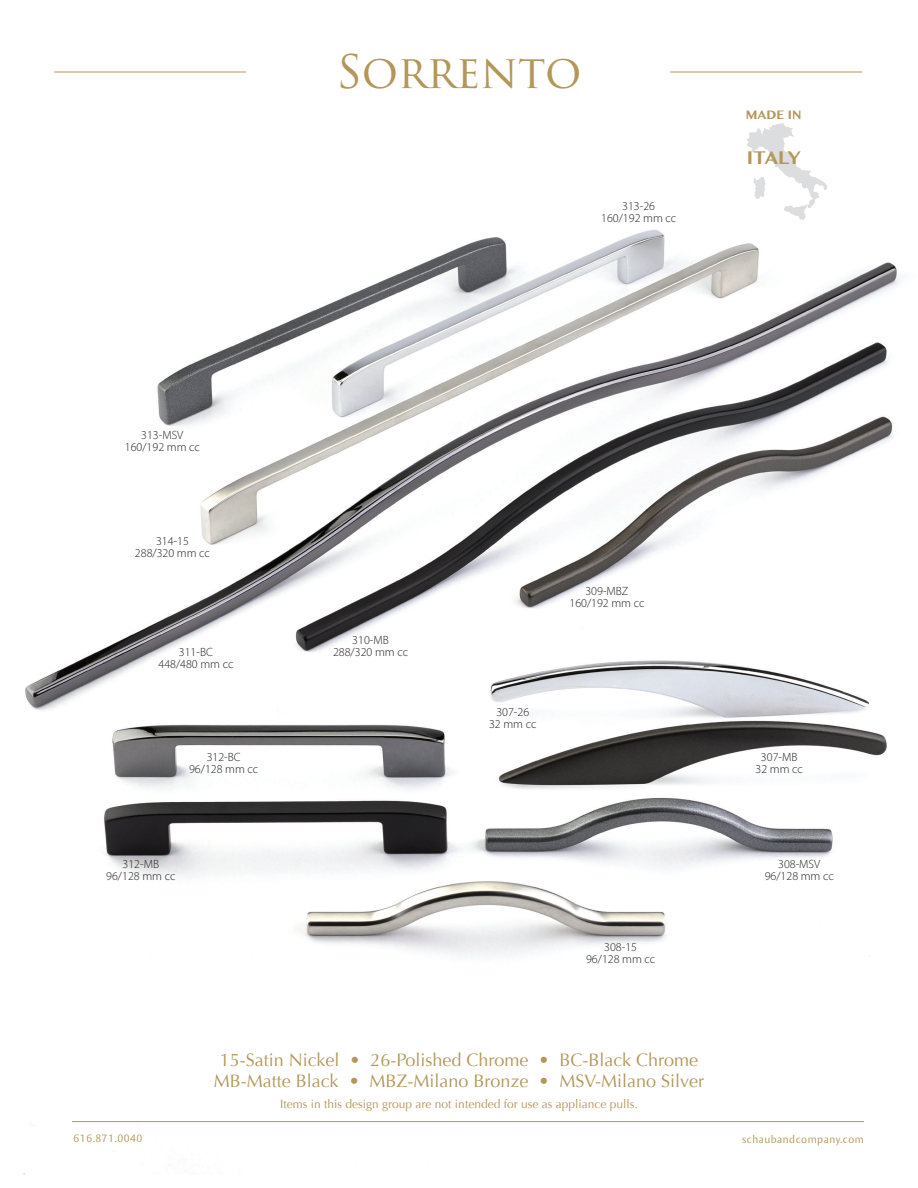
<style>
.page{position:relative;width:918px;height:1188px;background:#fff}
.page>*{position:absolute;margin:0;border:0;box-sizing:border-box;transform-origin:0 0}
.t1{font:45px "Trajan Pro 3";letter-spacing:-.01em;color:#b39758}
.t2{font:18px "Optima";color:#b39758}
.t3{font:700 18px "Myanmar MN";letter-spacing:-.035em;color:#b39758}
.t4{font:300 12px "Myriad Pro";color:#231f20}
.t5{font:12px "Optima";color:#b39758}
.t6{font:700 12px "Myanmar MN";color:#b39758}
.t7{font:300 10.5px "ASSA Vesta";letter-spacing:.05em;color:#b39758}
</style>
<div class="page">
<img style="left:23px;top:71px;width:876px;height:1103px">
<hr style="left:72px;top:1121px;width:792px;height:1px;background:#b39758">
<hr style="left:670px;top:72px;width:192px;height:1px;background:#b39758">
<hr style="left:54px;top:72px;width:192px;height:1px;background:#b39758">
<svg style="left:747px;top:123px;width:80px;height:97px"></svg>
<p class="t1" style="left:336px;top:41px;width:247px">SORRENTO</p>
<p class="t4" style="left:622px;top:199px;width:34px">313-26</p>
<p class="t4" style="left:601px;top:211px;width:76px">160/192 mm cc</p>
<p class="t6" style="left:746px;top:107px;width:57px">MADE IN</p>
<p class="t3" style="left:747px;top:147px;width:55px">ITALY</p>
<p class="t4" style="left:141px;top:428px;width:44px">313-MSV</p>
<p class="t4" style="left:125px;top:440px;width:76px">160/192 mm cc</p>
<p class="t4" style="left:156px;top:533px;width:34px">314-15</p>
<p class="t4" style="left:135px;top:545px;width:76px">288/320 mm cc</p>
<p class="t4" style="left:179px;top:644px;width:36px">311-BC</p>
<p class="t4" style="left:158px;top:656px;width:76px">448/480 mm cc</p>
<p class="t4" style="left:207px;top:750px;width:36px">312-BC</p>
<p class="t4" style="left:189px;top:762px;width:71px">96/128 mm cc</p>
<p class="t4" style="left:123px;top:857px;width:38px">312-MB</p>
<p class="t4" style="left:106px;top:869px;width:71px">96/128 mm cc</p>
<p class="t4" style="left:352px;top:632px;width:38px">310-MB</p>
<p class="t4" style="left:333px;top:644px;width:76px">288/320 mm cc</p>
<p class="t4" style="left:585px;top:584px;width:45px">309-MBZ</p>
<p class="t4" style="left:569px;top:596px;width:76px">160/192 mm cc</p>
<p class="t4" style="left:496px;top:705px;width:34px">307-26</p>
<p class="t4" style="left:489px;top:717px;width:49px">32 mm cc</p>
<p class="t4" style="left:604px;top:939px;width:34px">308-15</p>
<p class="t4" style="left:586px;top:951px;width:71px">96/128 mm cc</p>
<p class="t2" style="left:220px;top:1049px;width:480px">15-Satin Nickel • 26-Polished Chrome • BC-Black Chrome</p>
<p class="t2" style="left:214px;top:1071px;width:492px">MB-Matte Black • MBZ-Milano Bronze • MSV-Milano Silver</p>
<p class="t5" style="left:280px;top:1097px;width:359px">Items in this design group are not intended for use as appliance pulls.</p>
<p class="t4" style="left:761px;top:750px;width:38px">307-MB</p>
<p class="t4" style="left:756px;top:762px;width:49px">32 mm cc</p>
<p class="t4" style="left:778px;top:857px;width:44px">308-MSV</p>
<p class="t4" style="left:765px;top:869px;width:71px">96/128 mm cc</p>
<p class="t7" style="left:74px;top:1132px;width:70px">616.871.0040</p>
<p class="t7" style="left:742px;top:1133px;width:123px">schaubandcompany.com</p>
</div>
